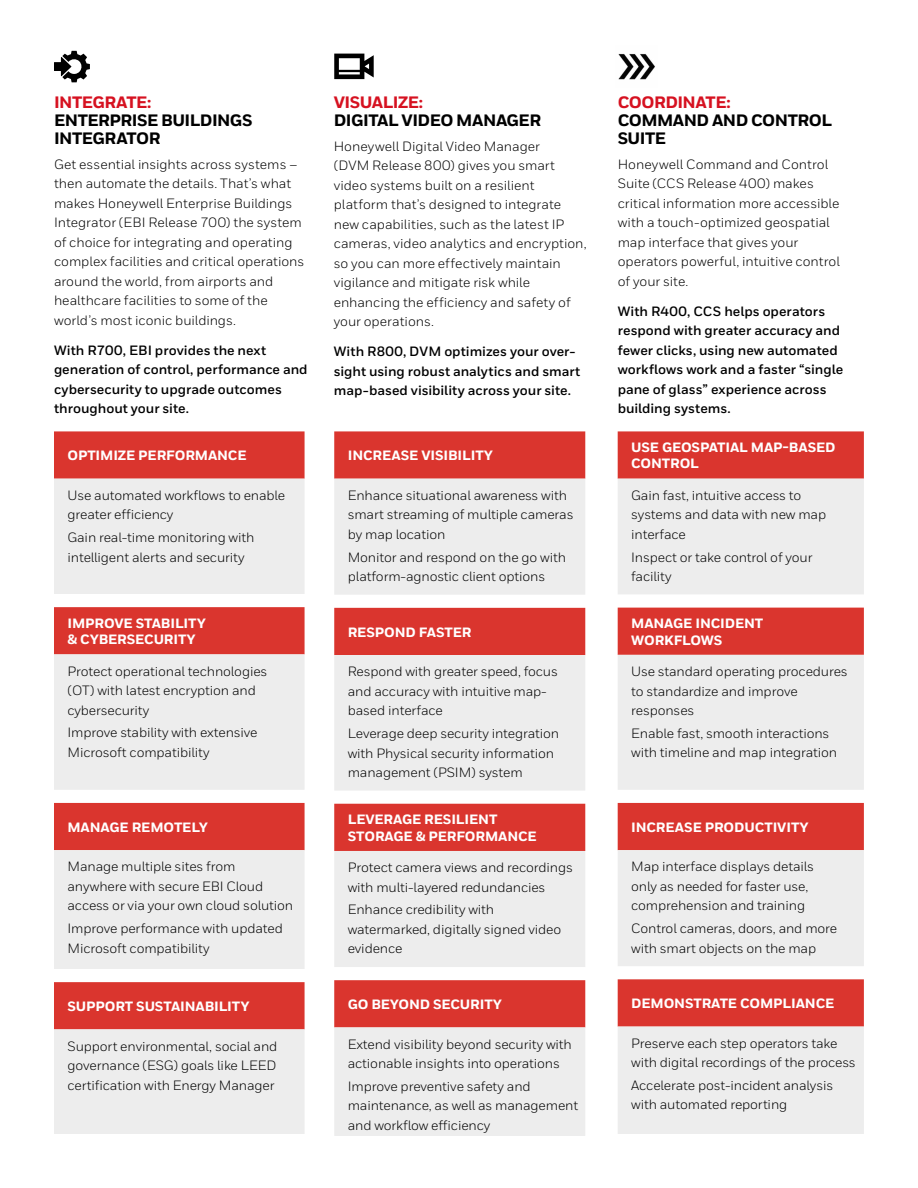
<style>
.page{position:relative;width:918px;height:1188px;background:#fff}
.page>*{position:absolute;margin:0;border:0;box-sizing:border-box;transform-origin:0 0}
.t1{font:800 16.5px/18px "Honeywell Sans";letter-spacing:-.03em;color:#000}
.t2{font:800 16.5px "Honeywell Sans";letter-spacing:-.03em;color:#d61120}
.t3{font:13.5px/19.5px "Honeywell Sans";letter-spacing:-.01em;color:#000}
.t4{font:700 13.5px/19.5px "Honeywell Sans";color:#000}
.t5{font:800 13.5px/16.2px "Honeywell Sans";letter-spacing:-.01em;color:#fff}
</style>
<div class="page">
<div style="left:54px;top:431px;width:251px;height:48px;background:#da352e"></div>
<svg style="left:54px;top:479px;width:251px;height:655px;background:#eac6c4"></svg>
<div style="left:334px;top:431px;width:251px;height:48px;background:#da352e"></div>
<svg style="left:334px;top:479px;width:251px;height:657px;background:#eac6c5"></svg>
<div style="left:618px;top:431px;width:246px;height:48px;background:#da352e"></div>
<svg style="left:618px;top:479px;width:246px;height:655px;background:#e9c6c4"></svg>
<svg style="left:54px;top:51px;width:36px;height:31px"></svg>
<svg style="left:334px;top:54px;width:40px;height:25px"></svg>
<img style="left:618px;top:53px;width:37px;height:27px">
<p class="t2" style="left:54px;top:92px;width:99px">INTEGRATE:</p>
<p class="t1" style="left:54px;top:111px;width:200px">ENTERPRISE BUILDINGS<br>INTEGRATOR</p>
<p class="t3" style="left:54px;top:154px;width:252px">Get essential insights across systems – then automate the details. That’s what makes Honeywell Enterprise Buildings Integrator (EBI Release 700) the system of choice for integrating and operating complex facilities and critical operations around the world, from airports and healthcare facilities to some of the world’s most iconic buildings.</p>
<p class="t4" style="left:54px;top:341px;width:255px">With R700, EBI provides the next generation of control, performance and cybersecurity to upgrade outcomes throughout your site.</p>
<p class="t5" style="left:68px;top:448px;width:181px">OPTIMIZE PERFORMANCE</p>
<p class="t3" style="left:68px;top:486px;width:219px">Use automated workflows to enable greater efficiency</p>
<p class="t3" style="left:68px;top:528px;width:188px">Gain real-time monitoring with intelligent alerts and security</p>
<p class="t5" style="left:68px;top:616px;width:140px">IMPROVE STABILITY &amp; CYBERSECURITY</p>
<p class="t3" style="left:68px;top:661px;width:201px">Protect operational technologies (OT) with latest encryption and cybersecurity</p>
<p class="t3" style="left:68px;top:723px;width:192px">Improve stability with extensive<br>Microsoft compatibility</p>
<p class="t5" style="left:68px;top:819px;width:142px">MANAGE REMOTELY</p>
<p class="t3" style="left:68px;top:857px;width:227px">Manage multiple sites from anywhere with secure EBI Cloud access or via your own cloud solution</p>
<p class="t3" style="left:68px;top:919px;width:217px">Improve performance with updated<br>Microsoft compatibility</p>
<p class="t5" style="left:68px;top:999px;width:184px">SUPPORT SUSTAINABILITY</p>
<p class="t3" style="left:68px;top:1036px;width:211px;text-align:justify">Support environmental, social and governance (ESG) goals like LEED certification with Energy Manager</p>
<p class="t2" style="left:334px;top:92px;width:91px">VISUALIZE:</p>
<p class="t1" style="left:334px;top:111px;width:209px">DIGITAL VIDEO MANAGER</p>
<p class="t3" style="left:334px;top:136px;width:254px">Honeywell Digital Video Manager<br>(DVM Release 800) gives you smart video systems built on a resilient platform that’s designed to integrate new capabilities, such as the latest IP cameras, video analytics and encryption, so you can more effectively maintain vigilance and mitigate risk while enhancing the efficiency and safety of your operations.</p>
<p class="t4" style="left:334px;top:342px;width:248px">With R800, DVM optimizes your over&shy;sight using robust analytics and smart map-based visibility across your site.</p>
<p class="t5" style="left:348px;top:448px;width:147px">INCREASE VISIBILITY</p>
<p class="t3" style="left:348px;top:486px;width:227px">Enhance situational awareness with smart streaming of multiple cameras by map location</p>
<p class="t3" style="left:348px;top:547px;width:220px">Monitor and respond on the go with platform-agnostic client options</p>
<p class="t5" style="left:348px;top:624px;width:125px">RESPOND FASTER</p>
<p class="t3" style="left:348px;top:662px;width:212px">Respond with greater speed, focus and accuracy with intuitive map&shy;based interface</p>
<p class="t3" style="left:348px;top:724px;width:213px">Leverage deep security integration with Physical security information management (PSIM) system</p>
<p class="t5" style="left:348px;top:812px;width:191px">LEVERAGE RESILIENT<br>STORAGE &amp; PERFORMANCE</p>
<p class="t3" style="left:348px;top:858px;width:227px">Protect camera views and recordings with multi-layered redundancies</p>
<p class="t3" style="left:348px;top:900px;width:215px">Enhance credibility with watermarked, digitally signed video evidence</p>
<p class="t5" style="left:348px;top:997px;width:156px">GO BEYOND SECURITY</p>
<p class="t3" style="left:348px;top:1034px;width:226px">Extend visibility beyond security with actionable insights into operations</p>
<p class="t3" style="left:348px;top:1076px;width:232px">Improve preventive safety and maintenance, as well as management and workflow efficiency</p>
<p class="t2" style="left:618px;top:92px;width:114px">COORDINATE:</p>
<p class="t1" style="left:618px;top:111px;width:216px">COMMAND AND CONTROL<br>SUITE</p>
<p class="t3" style="left:618px;top:154px;width:224px">Honeywell Command and Control<br>Suite (CCS Release 400) makes critical information more accessible with a touch-optimized geospatial map interface that gives your operators powerful, intuitive control of your site.</p>
<p class="t4" style="left:618px;top:302px;width:227px">With R400, CCS helps operators respond with greater accuracy and fewer clicks, using new automated workflows work and a faster “single pane of glass” experience across building systems.</p>
<p class="t5" style="left:631px;top:440px;width:206px">USE GEOSPATIAL MAP-BASED<br>CONTROL</p>
<p class="t3" style="left:631px;top:486px;width:197px">Gain fast, intuitive access to systems and data with new map interface</p>
<p class="t3" style="left:631px;top:547px;width:183px">Inspect or take control of your facility</p>
<p class="t5" style="left:631px;top:616px;width:134px">MANAGE INCIDENT<br>WORKFLOWS</p>
<p class="t3" style="left:631px;top:662px;width:218px">Use standard operating procedures to standardize and improve responses</p>
<p class="t3" style="left:631px;top:723px;width:208px">Enable fast, smooth interactions with timeline and map integration</p>
<p class="t5" style="left:631px;top:819px;width:179px">INCREASE PRODUCTIVITY</p>
<p class="t3" style="left:631px;top:857px;width:184px">Map interface displays details only as needed for faster use, comprehension and training</p>
<p class="t3" style="left:631px;top:919px;width:208px">Control cameras, doors, and more with smart objects on the map</p>
<p class="t5" style="left:631px;top:996px;width:205px">DEMONSTRATE COMPLIANCE</p>
<p class="t3" style="left:631px;top:1033px;width:226px">Preserve each step operators take with digital recordings of the process</p>
<p class="t3" style="left:631px;top:1076px;width:204px">Accelerate post-incident analysis with automated reporting</p>
</div>
